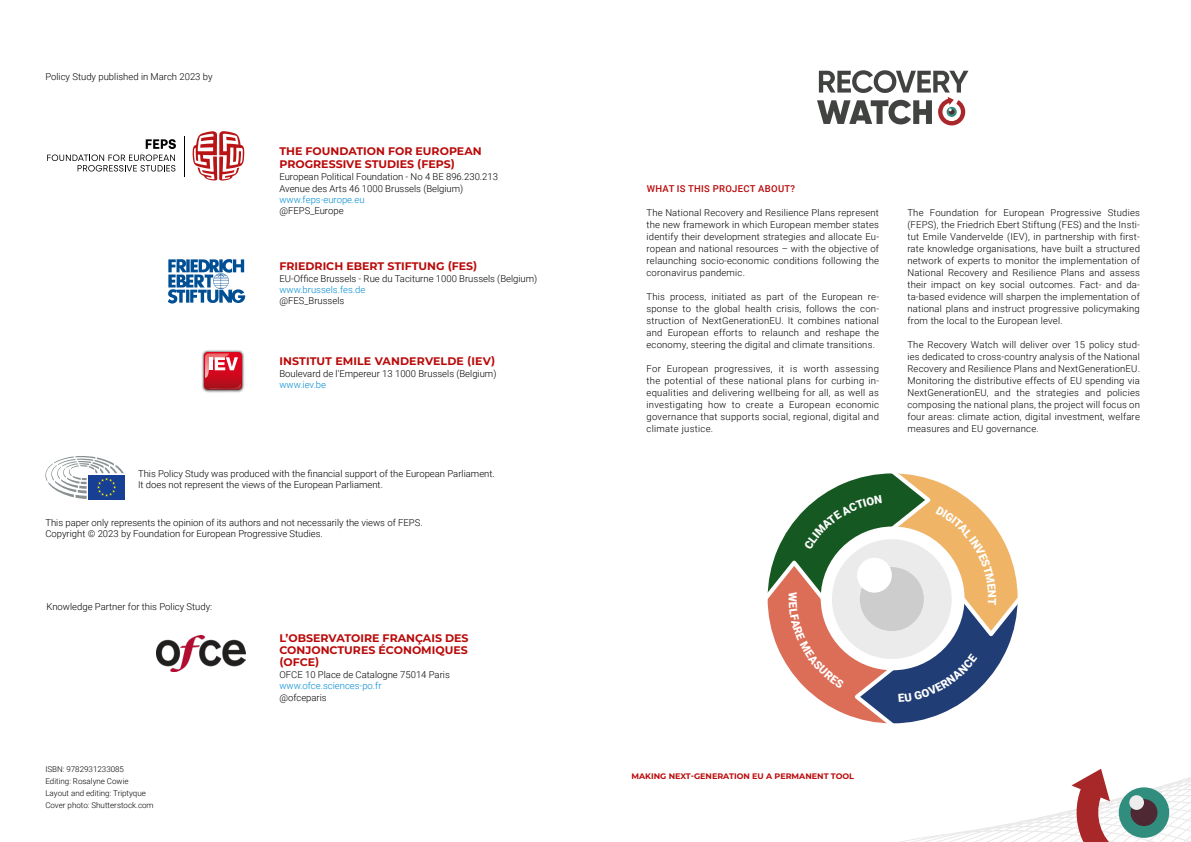
<style>
.page{position:relative;width:1191px;height:842px;background:#fff}
.page>*{position:absolute;margin:0;border:0;box-sizing:border-box;transform-origin:0 0}
.Section_Title{font:700 11px/12px "Montserrat";color:#ba0909}
.t1{font:300 9.5px/12px "Roboto";color:#000;text-align:justify}
.t2{font:300 9.5px "Roboto";color:#008bd1}
.t3{font:500 9.5px "Roboto";letter-spacing:.035em;color:#ba0909}
.t4{font:300 8px "Roboto";color:#000}
.t5{font:700 8px "Montserrat";color:#ba0909}
</style>
<div class="page">
<svg style="left:817px;top:70px;width:151px;height:55px"></svg>
<div style="left:88px;top:475px;width:37px;height:24px;background:#174094"></div>
<svg style="left:45px;top:456px;width:79px;height:43px"></svg>
<svg style="left:193px;top:131px;width:51px;height:50px"></svg>
<hr style="left:184px;top:136px;width:1px;height:40px;background:#000">
<svg style="left:47px;top:139px;width:129px;height:33px"></svg>
<img style="left:202px;top:350px;width:43px;height:43px">
<svg style="left:204px;top:352px;width:38px;height:38px"></svg>
<svg style="left:168px;top:259px;width:77px;height:45px"></svg>
<img style="left:157px;top:635px;width:88px;height:36px">
<svg style="left:900px;top:769px;width:291px;height:73px"></svg>
<svg style="left:767px;top:473px;width:251px;height:251px"></svg>
<p class="t1" style="left:45px;top:71px;width:169px">Policy Study published in March 2023 by</p>
<p class="Section_Title" style="left:279px;top:144px;width:204px;line-height:13.2px">THE FOUNDATION FOR EUROPEAN<br>PROGRESSIVE STUDIES (FEPS)</p>
<p class="t1" style="left:279px;top:170px;width:220px">European Political Foundation - No 4 BE 896.230.213<br>Avenue des Arts 46 1000 Brussels (Belgium)</p>
<p class="t2" style="left:279px;top:193px;width:87px">www.feps-europe.eu</p>
<p class="t1" style="left:279px;top:204px;width:66px">@FEPS_Europe</p>
<p class="Section_Title" style="left:279px;top:259px;width:199px">FRIEDRICH EBERT STIFTUNG (FES)</p>
<p class="t1" style="left:279px;top:272px;width:259px">EU-Office Brussels - Rue du Taciturne 1000 Brussels (Belgium)</p>
<p class="t2" style="left:279px;top:283px;width:87px">www.brussels.fes.de</p>
<p class="t1" style="left:279px;top:294px;width:66px">@FES_Brussels</p>
<p class="Section_Title" style="left:279px;top:354px;width:217px">INSTITUT EMILE VANDERVELDE (IEV)</p>
<p class="t1" style="left:279px;top:367px;width:218px">Boulevard de l'Empereur 13 1000 Brussels (Belgium)</p>
<p class="t2" style="left:279px;top:378px;width:48px">www.iev.be</p>
<p class="t1" style="left:138px;top:468px;width:358px">This Policy Study was produced with the financial support of the European Parliament.</p>
<p class="t1" style="left:138px;top:479px;width:246px">It does not represent the views of the European Parliament.</p>
<p class="t1" style="left:45px;top:516px;width:379px">This paper only represents the opinion of its authors and not necessarily the views of FEPS.</p>
<p class="t1" style="left:45px;top:527px;width:279px">Copyright © 2023 by Foundation for European Progressive Studies.</p>
<p class="t1" style="left:47px;top:600px;width:167px">Knowledge Partner for this Policy Study:</p>
<p class="t4" style="left:45px;top:763px;width:80px">ISBN: 9782931233085</p>
<p class="t4" style="left:45px;top:775px;width:85px">Editing: Rosalyne Cowie</p>
<p class="t4" style="left:45px;top:787px;width:102px">Layout and editing: Triptyque</p>
<p class="t4" style="left:45px;top:799px;width:110px">Cover photo: Shutterstock.com</p>
<p class="Section_Title" style="left:279px;top:631px;width:191px;text-align:justify">L’OBSERVATOIRE FRANÇAIS DES CONJONCTURES ÉCONOMIQUES (OFCE)</p>
<p class="t1" style="left:279px;top:668px;width:172px">OFCE 10 Place de Catalogne 75014 Paris</p>
<p class="t2" style="left:279px;top:678px;width:104px">www.ofce.sciences-po.fr</p>
<p class="t1" style="left:279px;top:691px;width:49px">@ofceparis</p>
<p class="t3" style="left:646px;top:182px;width:150px">WHAT IS THIS PROJECT ABOUT?</p>
<p class="t1" style="left:646px;top:206px;width:234px">The National Recovery and Resilience Plans represent the new framework in which European member states identify their development strategies and allocate Eu&shy;ropean and national resources – with the objective of relaunching socio-economic conditions following the coronavirus pandemic.</p>
<p class="t1" style="left:646px;top:290px;width:234px">This process, initiated as part of the European re&shy;sponse to the global health crisis, follows the con&shy;struction of NextGenerationEU. It combines national and European efforts to relaunch and reshape the economy, steering the digital and climate transitions.</p>
<p class="t1" style="left:646px;top:362px;width:234px">For European progressives, it is worth assessing the potential of these national plans for curbing in&shy;equalities and delivering wellbeing for all, as well as investigating how to create a European economic governance that supports social, regional, digital and climate justice.</p>
<p class="t1" style="left:907px;top:206px;width:234px">The Foundation for European Progressive Studies (FEPS), the Friedrich Ebert Stiftung (FES) and the Insti&shy;tut Emile Vandervelde (IEV), in partnership with first&shy;rate knowledge organisations, have built a structured network of experts to monitor the implementation of National Recovery and Resilience Plans and assess their impact on key social outcomes. Fact- and da&shy;ta-based evidence will sharpen the implementation of national plans and instruct progressive policymaking from the local to the European level.</p>
<p class="t1" style="left:907px;top:338px;width:234px">The Recovery Watch will deliver over 15 policy stud&shy;ies dedicated to cross-country analysis of the National Recovery and Resilience Plans and NextGenerationEU.<br>Monitoring the distributive effects of EU spending via NextGenerationEU, and the strategies and policies composing the national plans, the project will focus on four areas: climate action, digital investment, welfare measures and EU governance.</p>
<p class="t5" style="left:631px;top:770px;width:224px">MAKING NEXT-GENERATION EU A PERMANENT TOOL</p>
</div>
